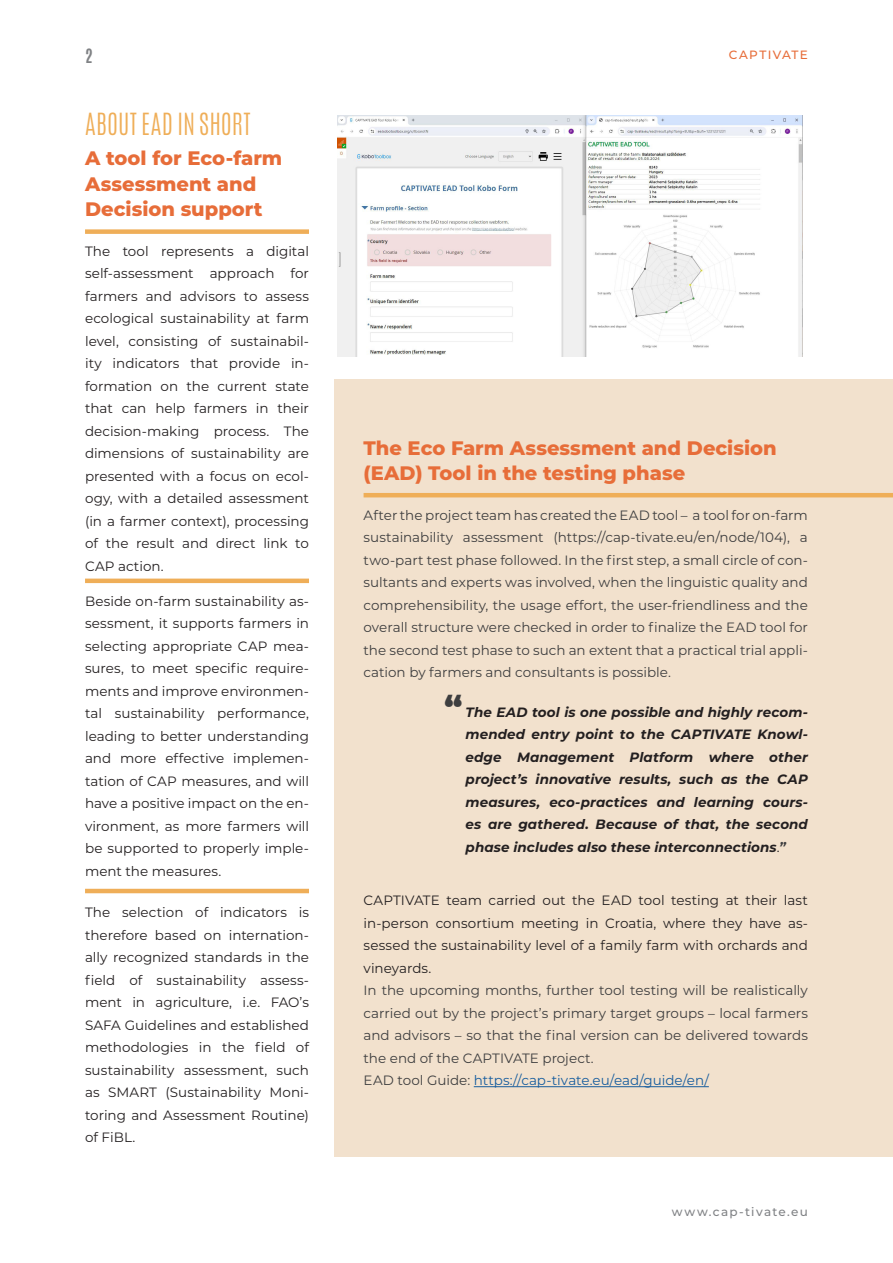
<style>
.page{position:relative;width:893px;height:1263px;background:#fff}
.page>*{position:absolute;margin:0;border:0;box-sizing:border-box;transform-origin:0 0}
.Quote_01{font:900 30px "Montserrat";color:#3e3e3f}
.Box_04_Top{font:300 25.5px "Antonio";letter-spacing:.005em;color:#efae58}
.Title_01{font:800 19.5px/25.5px "Montserrat";color:#e76d39}
.t1{font:700 16.5px "Antonio";color:#808285}
.Body_Text{font:13.5px/22.5px "Montserrat";color:#231f20;text-align:justify}
.Box_03_Text_01{font:13.5px/22.5px "Montserrat";color:#3e3e3f;text-align:justify}
.Quote_01-2{font:italic 700 13.5px/22.5px "Montserrat";letter-spacing:.005em;color:#231f20;text-align:justify}
.Box_03_Text_01-2{font:13.5px/22.5px "Montserrat";letter-spacing:-.005em;color:#231f20;text-align:justify}
.Box_03_Text_01-3{font:13.5px "Montserrat";color:#175d9e}
.t2{font:500 12px "Montserrat";letter-spacing:.11em;color:#808285}
.t3{font:500 12px "Montserrat";letter-spacing:.11em;color:#e76d39}
.s1{font-weight:400;font-style:normal}
.s2{color:#3e3e3f}
</style>
<div class="page">
<div style="left:334px;top:379px;width:559px;height:778px;background:#f2e1cd"></div>
<hr style="left:474px;top:1086px;width:235px;height:1px;background:#175d9e">
<img style="left:337px;top:116px;width:466px;height:241px">
<hr style="left:364px;top:493px;width:529px;height:4px;background:#efae58">
<div style="left:85px;top:229px;width:224px;height:5px;background:#efae58"></div>
<hr style="left:85px;top:579px;width:224px;height:4px;background:#efae58">
<hr style="left:85px;top:889px;width:224px;height:4px;background:#efae58">
<p class="t1" style="left:85px;top:43px;width:9px">2</p>
<p class="t3" style="left:729px;top:46px;width:80px">CAPTIVATE</p>
<p class="Box_04_Top" style="left:85px;top:106px;width:167px">ABOUT EAD IN SHORT</p>
<p class="Title_01" style="left:85px;top:144px;width:199px">A tool for Eco-farm<br>Assessment and<br>Decision support</p>
<p class="Body_Text" style="left:85px;top:239px;width:225px">The tool represents a digital self-assessment approach for farmers and advisors to assess ecological sustainability at farm level, consisting of sustainabil&shy;ity indicators that provide in&shy;formation on the current state that can help farmers in their decision-making process. The dimensions of sustainability are presented with a focus on ecol&shy;ogy, with a detailed assessment (in a farmer context), processing of the result and direct link to CAP action.</p>
<p class="Body_Text" style="left:85px;top:589px;width:225px">Beside on-farm sustainability as&shy;sessment, it supports farmers in selecting appropriate CAP mea&shy;sures, to meet specific require&shy;ments and improve environmen&shy;tal sustainability performance, leading to better understanding and more effective implemen&shy;tation of CAP measures, and will have a positive impact on the en&shy;vironment, as more farmers will be supported to properly imple&shy;ment the measures.</p>
<p class="Body_Text" style="left:85px;top:900px;width:225px">The selection of indicators is therefore based on internation&shy;ally recognized standards in the field of sustainability assess&shy;ment in agriculture, i.e. FAO’s SAFA Guidelines and established methodologies in the field of sustainability assessment, such as SMART (Sustainability Moni&shy;toring and Assessment Routine) of FiBL.</p>
<p class="Title_01" style="left:364px;top:434px;width:415px">The Eco Farm Assessment and Decision (EAD) Tool in the testing phase</p>
<p class="Box_03_Text_01" style="left:364px;top:503px;width:446px">After the project team has created the EAD tool – a tool for on-farm sustainability assessment (https://cap-tivate.eu/en/node/104), a two-part test phase followed. In the first step, a small circle of con&shy;sultants and experts was involved, when the linguistic quality and comprehensibility, the usage effort, the user-friendliness and the overall structure were checked in order to finalize the EAD tool for the second test phase to such an extent that a practical trial appli&shy;cation by farmers and consultants is possible.</p>
<p class="Quote_01" style="left:444px;top:684px;width:19px">“</p>
<p class="Quote_01-2" style="left:466px;top:700px;width:344px">The EAD tool is one possible and highly recom&shy;mended entry point to the CAPTIVATE Knowl&shy;edge Management Platform where other project’s innovative results, such as the CAP measures, eco-practices and learning cours&shy;es are gathered. Because of that, the second phase includes also these interconnections<span class="s1">.</span><span class="s2">”</span></p>
<p class="Box_03_Text_01-2" style="left:364px;top:889px;width:446px">CAPTIVATE team carried out the EAD tool testing at their last in-person consortium meeting in Croatia, where they have as&shy;sessed the sustainability level of a family farm with orchards and vineyards.</p>
<p class="Box_03_Text_01" style="left:364px;top:979px;width:446px">In the upcoming months, further tool testing will be realistically carried out by the project’s primary target groups – local farmers and advisors – so that the final version can be delivered towards the end of the CAPTIVATE project.</p>
<p class="Box_03_Text_01-3" style="left:364px;top:1071px;width:347px"><span class="s2">EAD tool Guide:</span> https://cap-tivate.eu/ead/guide/en/</p>
<p class="t2" style="left:672px;top:1203px;width:138px">www.cap-tivate.eu</p>
</div>
